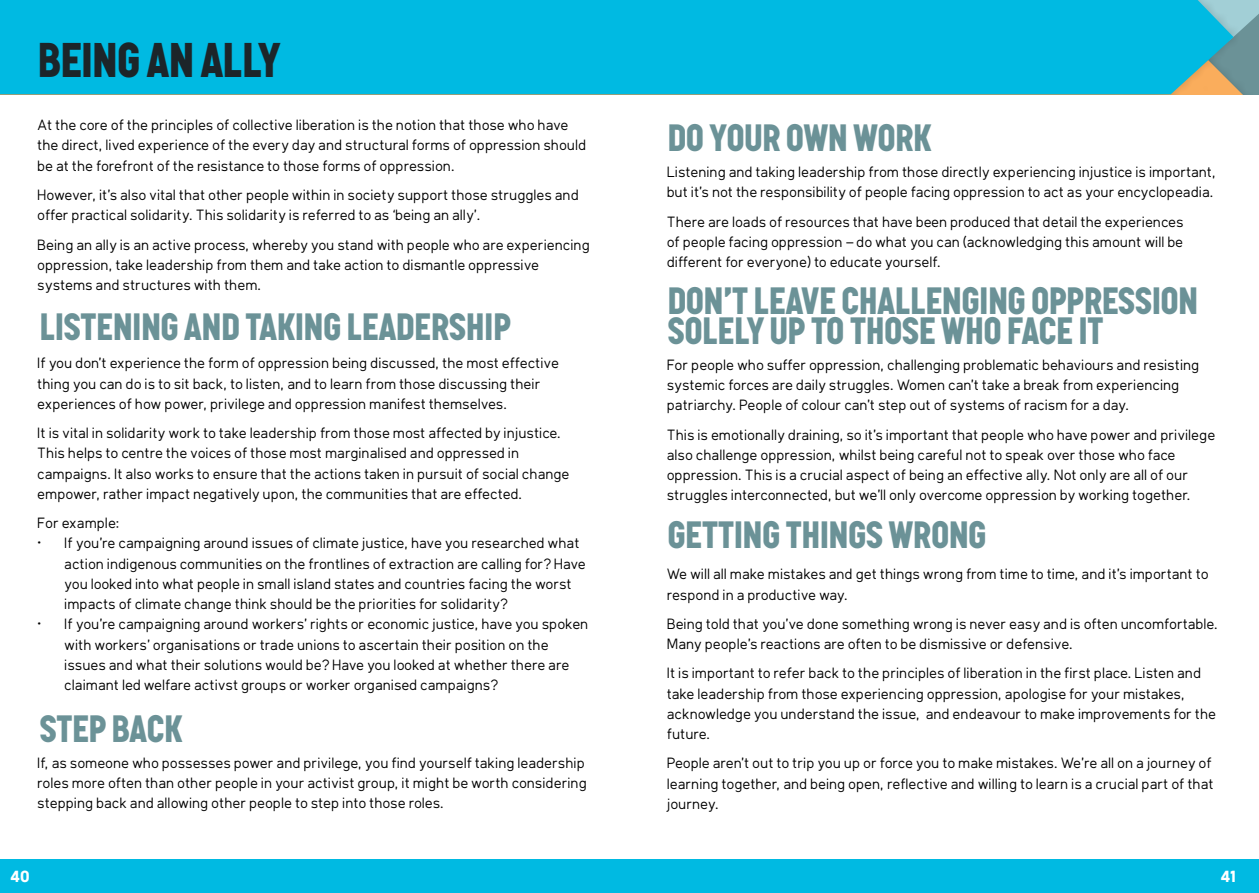
<style>
.page{position:relative;width:1259px;height:893px;background:#fff}
.page>*{position:absolute;margin:0;border:0;box-sizing:border-box;transform-origin:0 0}
.t1{font:900 48px "Graph";letter-spacing:-.005em;color:#1c2529}
.t2{font:900 37.5px/30px "Graph";color:#6b9297}
.t3{font:700 15.9px "Klima";color:#fff}
.t4{font:14.7px/20.2px "Klima";color:#000}
</style>
<div class="page">
<div style="left:0;top:859px;width:1259px;height:34px;background:#00bae2"></div>
<svg style="left:1252px;top:0;width:7px;height:41px"></svg>
<div style="left:0;top:0;width:1233px;height:94px;background:#00bae2"></div>
<h1 class="t1" style="left:38px;top:30px;width:244px">BEING AN ALLY</h1>
<p class="t4" style="left:38px;top:114px;width:550px">At the core of the principles of collective liberation is the notion that those who have the direct, lived experience of the every day and structural forms of oppression should be at the forefront of the resistance to those forms of oppression.</p>
<p class="t4" style="left:38px;top:184px;width:543px">However, it’s also vital that other people within in society support those struggles and offer practical solidarity. This solidarity is referred to as ‘being an ally’.</p>
<p class="t4" style="left:38px;top:233px;width:554px">Being an ally is an active process, whereby you stand with people who are experiencing oppression, take leadership from them and take action to dismantle oppressive systems and structures with them.</p>
<h2 class="t2" style="left:40px;top:312px;width:472px">LISTENING AND TAKING LEADERSHIP</h2>
<p class="t4" style="left:38px;top:352px;width:523px">If you don’t experience the form of oppression being discussed, the most effective thing you can do is to sit back, to listen, and to learn from those discussing their experiences of how power, privilege and oppression manifest themselves.</p>
<p class="t4" style="left:38px;top:422px;width:534px">It is vital in solidarity work to take leadership from those most affected by injustice.<br>This helps to centre the voices of those most marginalised and oppressed in campaigns. It also works to ensure that the actions taken in pursuit of social change empower, rather impact negatively upon, the communities that are effected.</p>
<p class="t4" style="left:38px;top:512px;width:83px">For example:</p>
<p class="t4" style="left:65px;top:532px;width:523px;text-indent:-27px">• If you’re campaigning around issues of climate justice, have you researched what action indigenous communities on the frontlines of extraction are calling for? Have you looked into what people in small island states and countries facing the worst impacts of climate change think should be the priorities for solidarity?</p>
<p class="t4" style="left:65px;top:613px;width:525px;text-indent:-27px">• If you’re campaigning around workers’ rights or economic justice, have you spoken with workers’ organisations or trade unions to ascertain their position on the issues and what their solutions would be? Have you looked at whether there are claimant led welfare activst groups or worker organised campaigns?</p>
<h2 class="t2" style="left:40px;top:713px;width:144px">STEP BACK</h2>
<p class="t4" style="left:38px;top:751px;width:551px">If, as someone who possesses power and privilege, you find yourself taking leadership roles more often than other people in your activist group, it might be worth considering stepping back and allowing other people to step into those roles.</p>
<h2 class="t2" style="left:668px;top:122px;width:265px">DO YOUR OWN WORK</h2>
<p class="t4" style="left:668px;top:161px;width:551px">Listening and taking leadership from those directly experiencing injustice is important, but it’s not the responsibility of people facing oppression to act as your encyclopeadia.</p>
<p class="t4" style="left:668px;top:210px;width:518px;text-align:justify">There are loads of resources that have been produced that detail the experiences of people facing oppression – do what you can (acknowledging this amount will be different for everyone) to educate yourself.</p>
<h2 class="t2" style="left:668px;top:285px;width:532px">DON'T LEAVE CHALLENGING OPPRESSION<br>SOLELY UP TO THOSE WHO FACE IT</h2>
<p class="t4" style="left:668px;top:354px;width:534px">For people who suffer oppression, challenging problematic behaviours and resisting systemic forces are daily struggles. Women can’t take a break from experiencing patriarchy. People of colour can’t step out of systems of racism for a day.</p>
<p class="t4" style="left:668px;top:423px;width:550px">This is emotionally draining, so it’s important that people who have power and privilege also challenge oppression, whilst being careful not to speak over those who face oppression. This is a crucial aspect of being an effective ally. Not only are all of our struggles interconnected, but we’ll only overcome oppression by working together.</p>
<h2 class="t2" style="left:668px;top:519px;width:320px">GETTING THINGS WRONG</h2>
<p class="t4" style="left:668px;top:563px;width:543px">We will all make mistakes and get things wrong from time to time, and it’s important to respond in a productive way.</p>
<p class="t4" style="left:668px;top:613px;width:553px">Being told that you’ve done something wrong is never easy and is often uncomfortable.<br>Many people’s reactions are often to be dismissive or defensive.</p>
<p class="t4" style="left:668px;top:662px;width:551px">It is important to refer back to the principles of liberation in the first place. Listen and take leadership from those experiencing oppression, apologise for your mistakes, acknowledge you understand the issue, and endeavour to make improvements for the future.</p>
<p class="t4" style="left:668px;top:752px;width:548px">People aren’t out to trip you up or force you to make mistakes. We’re all on a journey of learning together, and being open, reflective and willing to learn is a crucial part of that journey.</p>
<p class="t3" style="left:11px;top:862px;width:21px">40</p>
<p class="t3" style="left:1221px;top:861px;width:17px">41</p>
</div>
